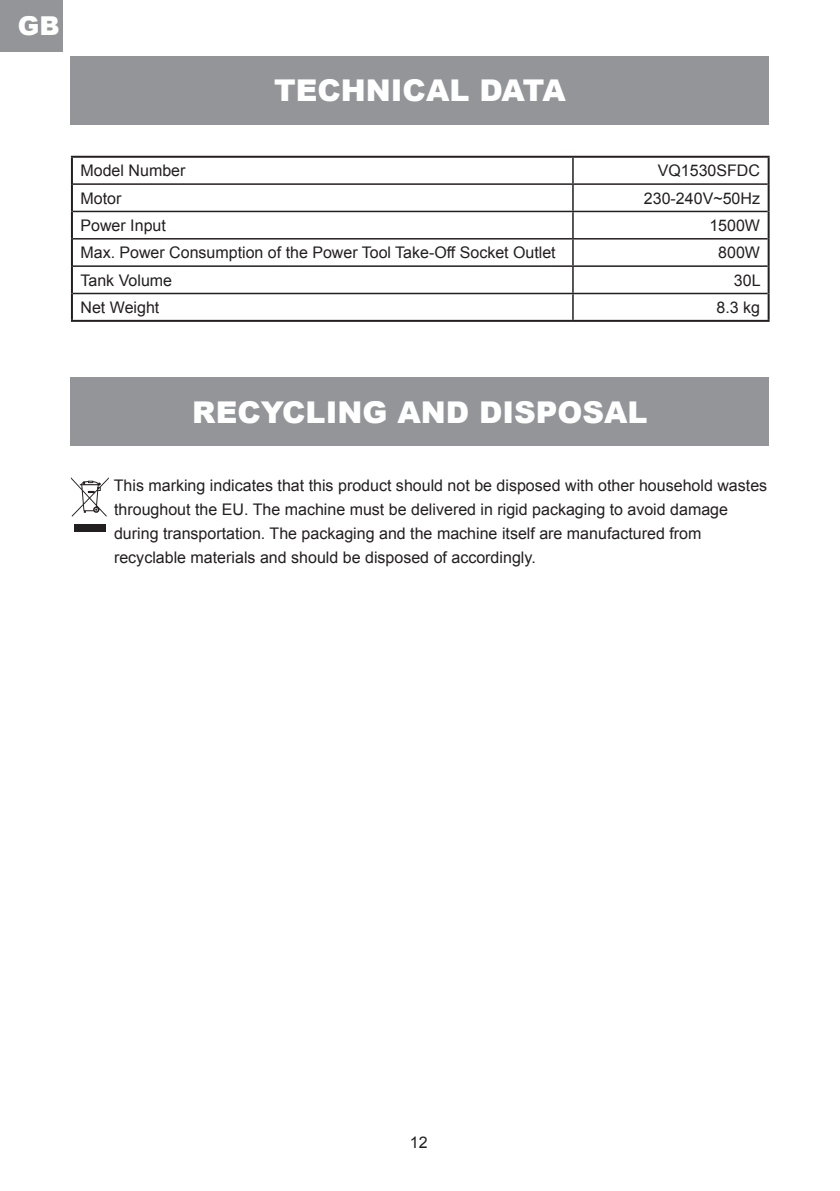
<style>
.page{position:relative;width:840px;height:1191px;background:#fff}
.page>*{position:absolute;margin:0;border:0;box-sizing:border-box;transform-origin:0 0}
.t1{font:900 30px "Arial";color:#fff}
.t2{font:900 26px "Arial";color:#fff}
.t3{font:16px/24px "Arial";color:#231f20}
</style>
<div class="page">
<div style="left:0;top:0;width:62px;height:51px;background:#939598"></div>
<div style="left:71px;top:57px;width:697px;height:68px;background:#939598"></div>
<hr style="left:71px;top:156px;width:501px;height:2px;background:#231f20">
<hr style="left:71px;top:158px;width:2px;height:26px;background:#231f20">
<hr style="left:572px;top:156px;width:197px;height:2px;background:#231f20">
<hr style="left:767px;top:158px;width:2px;height:26px;background:#231f20">
<hr style="left:71px;top:184px;width:2px;height:27px;background:#231f20">
<hr style="left:767px;top:184px;width:2px;height:27px;background:#231f20">
<hr style="left:71px;top:211px;width:2px;height:28px;background:#231f20">
<hr style="left:767px;top:211px;width:2px;height:28px;background:#231f20">
<hr style="left:71px;top:239px;width:2px;height:27px;background:#231f20">
<hr style="left:767px;top:239px;width:2px;height:27px;background:#231f20">
<hr style="left:71px;top:266px;width:2px;height:27px;background:#231f20">
<hr style="left:767px;top:266px;width:2px;height:27px;background:#231f20">
<hr style="left:71px;top:293px;width:2px;height:27px;background:#231f20">
<hr style="left:767px;top:293px;width:2px;height:27px;background:#231f20">
<hr style="left:71px;top:320px;width:501px;height:2px;background:#231f20">
<hr style="left:572px;top:320px;width:197px;height:2px;background:#231f20">
<hr style="left:73px;top:183px;width:499px;height:2px;background:#231f20">
<hr style="left:572px;top:183px;width:195px;height:2px;background:#231f20">
<hr style="left:73px;top:211px;width:499px;height:1px;background:#231f20">
<hr style="left:572px;top:211px;width:195px;height:1px;background:#231f20">
<hr style="left:73px;top:238px;width:499px;height:1px;background:#231f20">
<hr style="left:572px;top:238px;width:195px;height:1px;background:#231f20">
<hr style="left:73px;top:265px;width:499px;height:2px;background:#231f20">
<hr style="left:572px;top:265px;width:195px;height:2px;background:#231f20">
<hr style="left:73px;top:293px;width:499px;height:1px;background:#231f20">
<hr style="left:572px;top:293px;width:195px;height:1px;background:#231f20">
<svg style="left:572px;top:158px;width:1px;height:162px"></svg>
<div style="left:71px;top:378px;width:697px;height:68px;background:#939598"></div>
<svg style="left:71px;top:477px;width:38px;height:39px"></svg>
<div style="left:74px;top:524px;width:31px;height:8px;background:#231f20"></div>
<h2 class="t2" style="left:18px;top:7px;width:43px">GB</h2>
<h1 class="t1" style="left:274px;top:69px;width:293px">TECHNICAL DATA</h1>
<p class="t3" style="left:80px;top:159px;width:106px">Model Number</p>
<p class="t3" style="left:657px;top:159px;width:104px">VQ1530SFDC</p>
<p class="t3" style="left:80px;top:186px;width:42px">Motor</p>
<p class="t3" style="left:643px;top:186px;width:118px">230-240V~50Hz</p>
<p class="t3" style="left:80px;top:213px;width:87px">Power Input</p>
<p class="t3" style="left:709px;top:213px;width:52px">1500W</p>
<p class="t3" style="left:80px;top:241px;width:476px">Max. Power Consumption of the Power Tool Take-Off Socket Outlet</p>
<p class="t3" style="left:717px;top:241px;width:43px">800W</p>
<p class="t3" style="left:80px;top:268px;width:93px">Tank Volume</p>
<p class="t3" style="left:733px;top:268px;width:28px">30L</p>
<p class="t3" style="left:80px;top:295px;width:80px">Net Weight</p>
<p class="t3" style="left:716px;top:295px;width:45px">8.3 kg</p>
<h1 class="t1" style="left:192px;top:390px;width:456px">RECYCLING AND DISPOSAL</h1>
<p class="t3" style="left:114px;top:473px;width:654px">This marking indicates that this product should not be disposed with other household wastes throughout the EU. The machine must be delivered in rigid packaging to avoid damage during transportation. The packaging and the machine itself are manufactured from recyclable materials and should be disposed of accordingly.</p>
<p class="t3" style="left:409px;top:1130px;width:19px">12</p>
</div>
